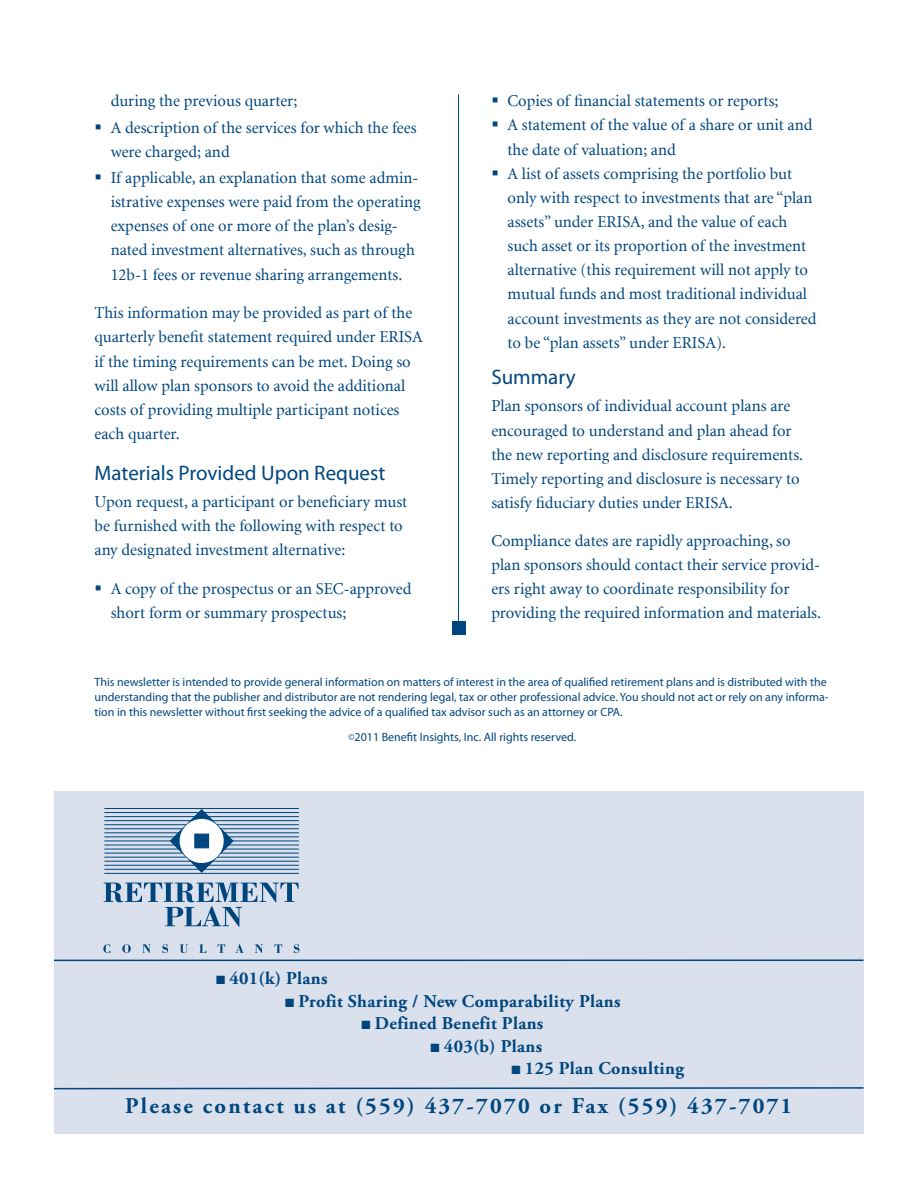
<style>
.page{position:relative;width:918px;height:1188px;background:#fff}
.page>*{position:absolute;margin:0;border:0;box-sizing:border-box;transform-origin:0 0}
.t1{font:700 22.5px "Adobe Garamond Pro";letter-spacing:.1em;color:#00467e}
.subhead{font:21px "Myriad Pro";color:#00467e}
.t2{font:700 18px "Adobe Garamond Pro";letter-spacing:.02em;color:#00467e}
.bullets{font:16.5px/24.2px "Minion";color:#00467e}
.body{font:16.5px/24.2px "Minion";color:#00467e}
.t3{font:12px/15px "Myriad Pro";color:#00467e}
.s1{font-size:9px}
</style>
<div class="page">
<hr style="left:458px;top:94px;width:1px;height:538px;background:#00467e">
<div style="left:452px;top:622px;width:13px;height:13px;background:#00467e"></div>
<div style="left:54px;top:792px;width:810px;height:342px;background:#dae1ed"></div>
<hr style="left:104px;top:808px;width:195px;height:1px;background:#00467e">
<hr style="left:104px;top:812px;width:195px;height:1px;background:#00467e">
<hr style="left:104px;top:816px;width:195px;height:1px;background:#00467e">
<hr style="left:104px;top:820px;width:195px;height:1px;background:#00467e">
<hr style="left:104px;top:824px;width:195px;height:1px;background:#00467e">
<hr style="left:104px;top:828px;width:195px;height:1px;background:#00467e">
<hr style="left:104px;top:832px;width:195px;height:1px;background:#00467e">
<hr style="left:104px;top:837px;width:195px;height:1px;background:#00467e">
<hr style="left:104px;top:841px;width:195px;height:1px;background:#00467e">
<hr style="left:104px;top:845px;width:195px;height:1px;background:#00467e">
<hr style="left:104px;top:849px;width:195px;height:1px;background:#00467e">
<hr style="left:104px;top:853px;width:195px;height:1px;background:#00467e">
<hr style="left:104px;top:857px;width:195px;height:1px;background:#00467e">
<hr style="left:104px;top:861px;width:195px;height:1px;background:#00467e">
<hr style="left:104px;top:865px;width:195px;height:1px;background:#00467e">
<hr style="left:104px;top:869px;width:195px;height:1px;background:#00467e">
<svg style="left:170px;top:809px;width:64px;height:64px"></svg>
<div style="left:180px;top:819px;width:44px;height:44px;background:#fff;border-radius:50%"></div>
<div style="left:194px;top:834px;width:15px;height:14px;background:#00467e;border:1px solid #00467e"></div>
<hr style="left:104px;top:873px;width:195px;height:1px;background:#00467e">
<svg style="left:104px;top:883px;width:195px;height:44px"></svg>
<svg style="left:103px;top:944px;width:7px;height:9px"></svg>
<svg style="left:122px;top:944px;width:9px;height:9px"></svg>
<svg style="left:142px;top:944px;width:9px;height:9px"></svg>
<svg style="left:162px;top:944px;width:6px;height:9px"></svg>
<svg style="left:180px;top:944px;width:8px;height:9px"></svg>
<svg style="left:199px;top:944px;width:7px;height:9px"></svg>
<svg style="left:217px;top:944px;width:8px;height:9px"></svg>
<svg style="left:235px;top:944px;width:9px;height:9px"></svg>
<svg style="left:255px;top:944px;width:8px;height:9px"></svg>
<svg style="left:274px;top:944px;width:8px;height:9px"></svg>
<svg style="left:294px;top:944px;width:6px;height:9px"></svg>
<hr style="left:54px;top:959px;width:810px;height:2px;background:#00457e">
<svg style="left:54px;top:1087px;width:810px;height:3px"></svg>
<p class="bullets" style="left:111px;top:90px;width:188px">during the previous quarter;</p>
<p class="bullets" style="left:111px;top:116px;width:307px">A description of the services for which the fees were charged; and</p>
<p class="bullets" style="left:111px;top:166px;width:311px">If applicable, an explanation that some admin&shy;istrative expenses were paid from the operating expenses of one or more of the plan’s desig&shy;nated investment alternatives, such as through 12b-1 fees or revenue sharing arrangements.</p>
<p class="body" style="left:94px;top:302px;width:330px">This information may be provided as part of the quarterly benefit statement required under ERISA if the timing requirements can be met. Doing so will allow plan sponsors to avoid the additional costs of providing multiple participant notices each quarter.</p>
<p class="subhead" style="left:94px;top:460px;width:292px">Materials Provided Upon Request</p>
<p class="body" style="left:94px;top:490px;width:314px">Upon request, a participant or beneficiary must be furnished with the following with respect to any designated investment alternative:</p>
<p class="bullets" style="left:111px;top:577px;width:302px">A copy of the prospectus or an SEC-approved short form or summary prospectus;</p>
<p class="bullets" style="left:508px;top:90px;width:272px">Copies of financial statements or reports;</p>
<p class="bullets" style="left:508px;top:114px;width:307px">A statement of the value of a share or unit and the date of valuation; and</p>
<p class="bullets" style="left:508px;top:162px;width:311px">A list of assets comprising the portfolio but only with respect to investments that are “plan assets” under ERISA, and the value of each such asset or its proportion of the investment alternative (this requirement will not apply to mutual funds and most traditional individual account investments as they are not considered to be “plan assets” under ERISA).</p>
<p class="subhead" style="left:491px;top:364px;width:86px">Summary</p>
<p class="body" style="left:491px;top:395px;width:313px">Plan sponsors of individual account plans are encouraged to understand and plan ahead for the new reporting and disclosure requirements.<br>Timely reporting and disclosure is necessary to satisfy fiduciary duties under ERISA.</p>
<p class="body" style="left:491px;top:529px;width:331px">Compliance dates are rapidly approaching, so plan sponsors should contact their service provid&shy;ers right away to coordinate responsibility for providing the required information and materials.</p>
<p class="t3" style="left:94px;top:674px;width:736px">This newsletter is intended to provide general information on matters of interest in the area of qualified retirement plans and is distributed with the understanding that the publisher and distributor are not rendering legal, tax or other professional advice. You should not act or rely on any informa&shy;tion in this newsletter without first seeking the advice of a qualified tax advisor such as an attorney or CPA.</p>
<p class="t3" style="left:348px;top:729px;width:229px"><span class="s1">©</span>2011 Benefit Insights, Inc. All rights reserved.</p>
<p class="t2" style="left:216px;top:968px;width:113px">■ 401(k) Plans</p>
<p class="t2" style="left:285px;top:991px;width:337px">■ Profit Sharing / New Comparability Plans</p>
<p class="t2" style="left:362px;top:1013px;width:183px">■ Defined Benefit Plans</p>
<p class="t2" style="left:430px;top:1036px;width:113px">■ 403(b) Plans</p>
<p class="t2" style="left:512px;top:1058px;width:174px">■ 125 Plan Consulting</p>
<p class="t1" style="left:125px;top:1093px;width:669px">Please contact us at (559) 437-7070 or Fax (559) 437-7071</p>
</div>
